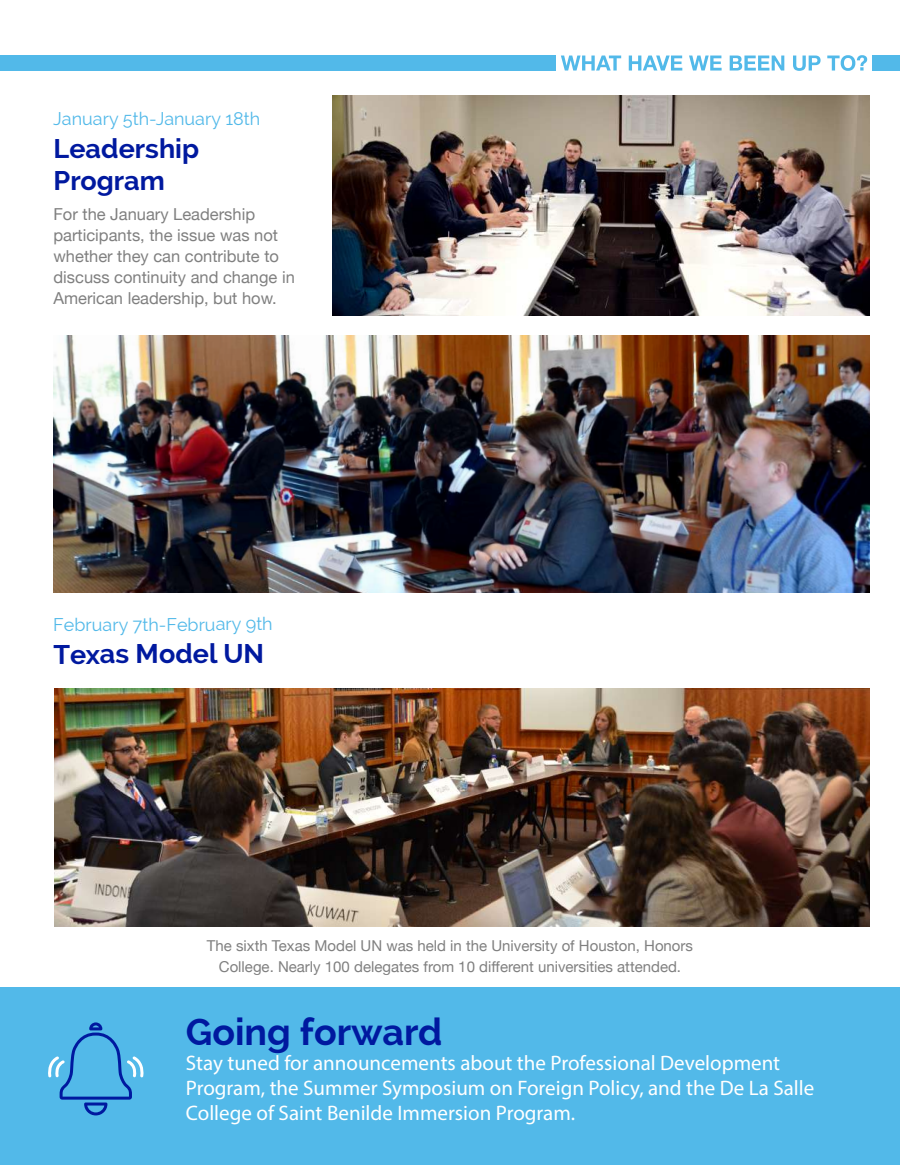
<style>
.page{position:relative;width:900px;height:1165px;background:#fff}
.page>*{position:absolute;margin:0;border:0;box-sizing:border-box;transform-origin:0 0}
.t1{font:700 37.5px "Raleway";color:#00199f}
.t2{font:700 27px/32.5px "Raleway";letter-spacing:-.005em;color:#00199f}
.t3{font:21px/25.2px "Myriad Pro";color:#fff}
.t4{font:18px "Raleway";letter-spacing:-.005em;color:#52b9e9}
.t5{font:16.5px/21px "Helvetica Neue";color:#808080}
.t6{font:15px/21px "Helvetica Neue";color:#808080;text-align:center}
</style>
<div class="page">
<svg style="left:561px;top:56px;width:60px;height:15px"></svg>
<svg style="left:629px;top:56px;width:53px;height:15px"></svg>
<svg style="left:689px;top:56px;width:33px;height:15px"></svg>
<svg style="left:730px;top:56px;width:54px;height:15px"></svg>
<svg style="left:793px;top:56px;width:28px;height:15px"></svg>
<svg style="left:827px;top:55px;width:40px;height:16px"></svg>
<div style="left:0;top:55px;width:556px;height:15px;background:#52b9e9"></div>
<div style="left:873px;top:55px;width:27px;height:15px;background:#52b9e9"></div>
<img style="left:55px;top:688px;width:815px;height:238px">
<img style="left:332px;top:96px;width:538px;height:219px">
<img style="left:54px;top:335px;width:816px;height:258px">
<div style="left:0;top:988px;width:900px;height:177px;background:#52b9e9"></div>
<svg style="left:48px;top:1022px;width:96px;height:93px"></svg>
<p class="t4" style="left:53px;top:108px;width:208px">January 5th-January 18th</p>
<p class="t2" style="left:53px;top:132px;width:147px">Leadership<br>Program</p>
<p class="t5" style="left:53px;top:205px;width:243px">For the January Leadership participants, the issue was not whether they can contribute to discuss continuity and change in<br>American leadership, but how.</p>
<p class="t4" style="left:53px;top:614px;width:221px">February 7th-February 9th</p>
<p class="t2" style="left:53px;top:638px;width:212px">Texas Model UN</p>
<p class="t6" style="left:207px;top:936px;width:488px">The sixth Texas Model UN was held in the University of Houston, Honors<br>College. Nearly 100 delegates from 10 different universities attended.</p>
<h1 class="t1" style="left:186px;top:1010px;width:258px">Going forward</h1>
<p class="t3" style="left:186px;top:1050px;width:630px">Stay tuned for announcements about the Professional Development<br>Program, the Summer Symposium on Foreign Policy, and the De La Salle<br>College of Saint Benilde Immersion Program.</p>
</div>
